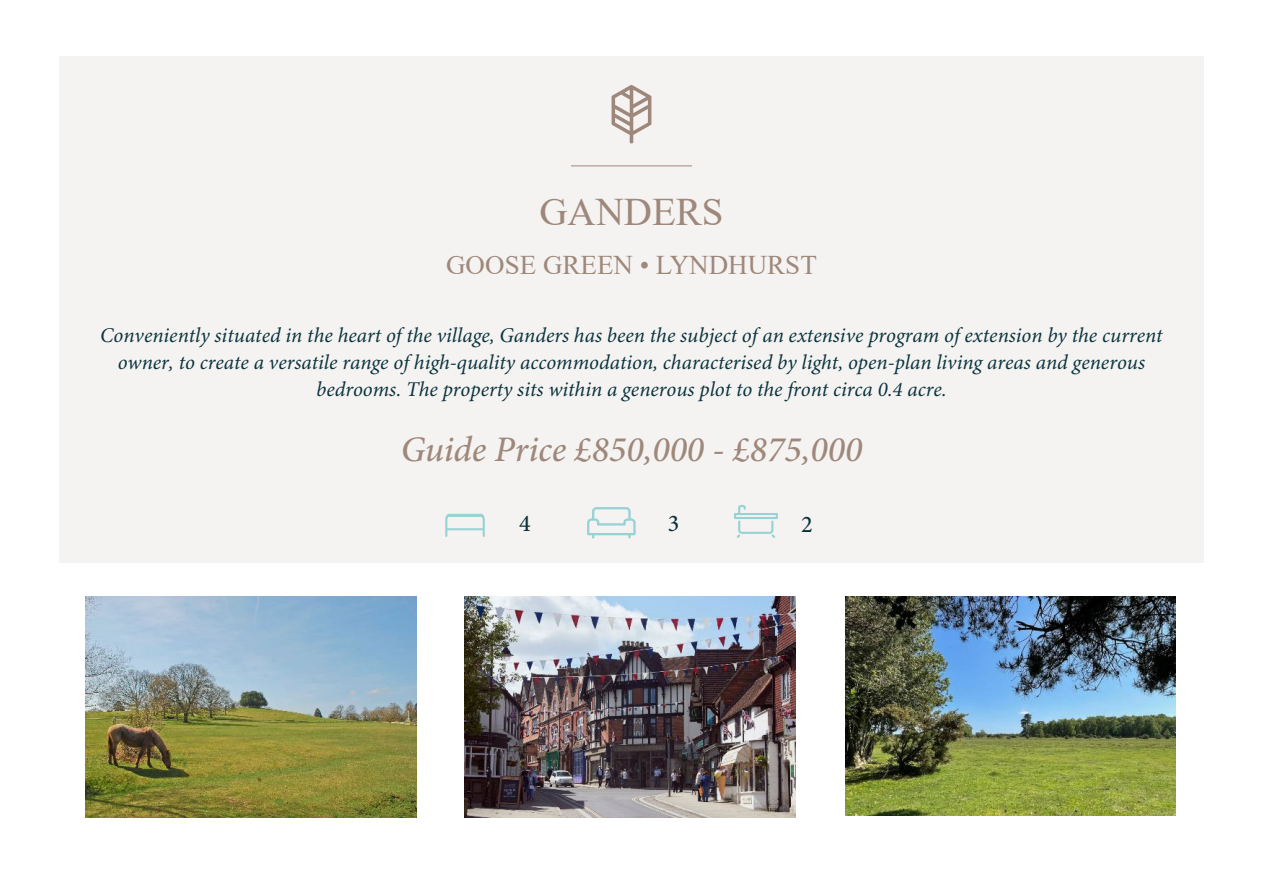
<style>
.page{position:relative;width:1263px;height:893px;background:#fff}
.page>*{position:absolute;margin:0;border:0;box-sizing:border-box;transform-origin:0 0}
.t1{font:39px "Times New Roman";color:#9e887b}
.t2{font:italic 500 36px "Minion Pro";color:#9e887b}
.t3{font:27px "Times New Roman";color:#9e887b}
.t4{font:500 24px "Minion Pro";color:#0b333d}
.t5{font:italic 21px/26.8px "Minion Pro";color:#0b343e;text-align:center}
</style>
<div class="page">
<div style="left:59px;top:57px;width:1145px;height:506px;background:#f5f3f1"></div>
<hr style="left:571px;top:165px;width:121px;height:1px;background:#9e887b">
<svg style="left:611px;top:85px;width:40px;height:58px"></svg>
<svg style="left:734px;top:505px;width:44px;height:33px"></svg>
<svg style="left:587px;top:507px;width:49px;height:31px"></svg>
<svg style="left:445px;top:514px;width:40px;height:23px"></svg>
<hr style="left:446px;top:528px;width:38px;height:2px;background:#98d2d4">
<img style="left:464px;top:597px;width:331px;height:220px">
<img style="left:86px;top:596px;width:331px;height:221px">
<img style="left:846px;top:597px;width:330px;height:218px">
<h1 class="t1" style="left:539px;top:198px;width:186px">GANDERS</h1>
<p class="t3" style="left:446px;top:255px;width:372px">GOOSE GREEN • LYNDHURST</p>
<p class="t5" style="left:100px;top:324px;width:1064px">Conveniently situated in the heart of the village, Ganders has been the subject of an extensive program of extension by the current owner, to create a versatile range of high-quality accommodation, characterised by light, open-plan living areas and generous bedrooms. The property sits within a generous plot to the front circa 0.4 acre.</p>
<h2 class="t2" style="left:401px;top:435px;width:463px">Guide Price £850,000 - £875,000</h2>
<p class="t4" style="left:519px;top:514px;width:13px">4</p>
<p class="t4" style="left:668px;top:513px;width:13px">3</p>
<p class="t4" style="left:801px;top:514px;width:13px">2</p>
</div>
